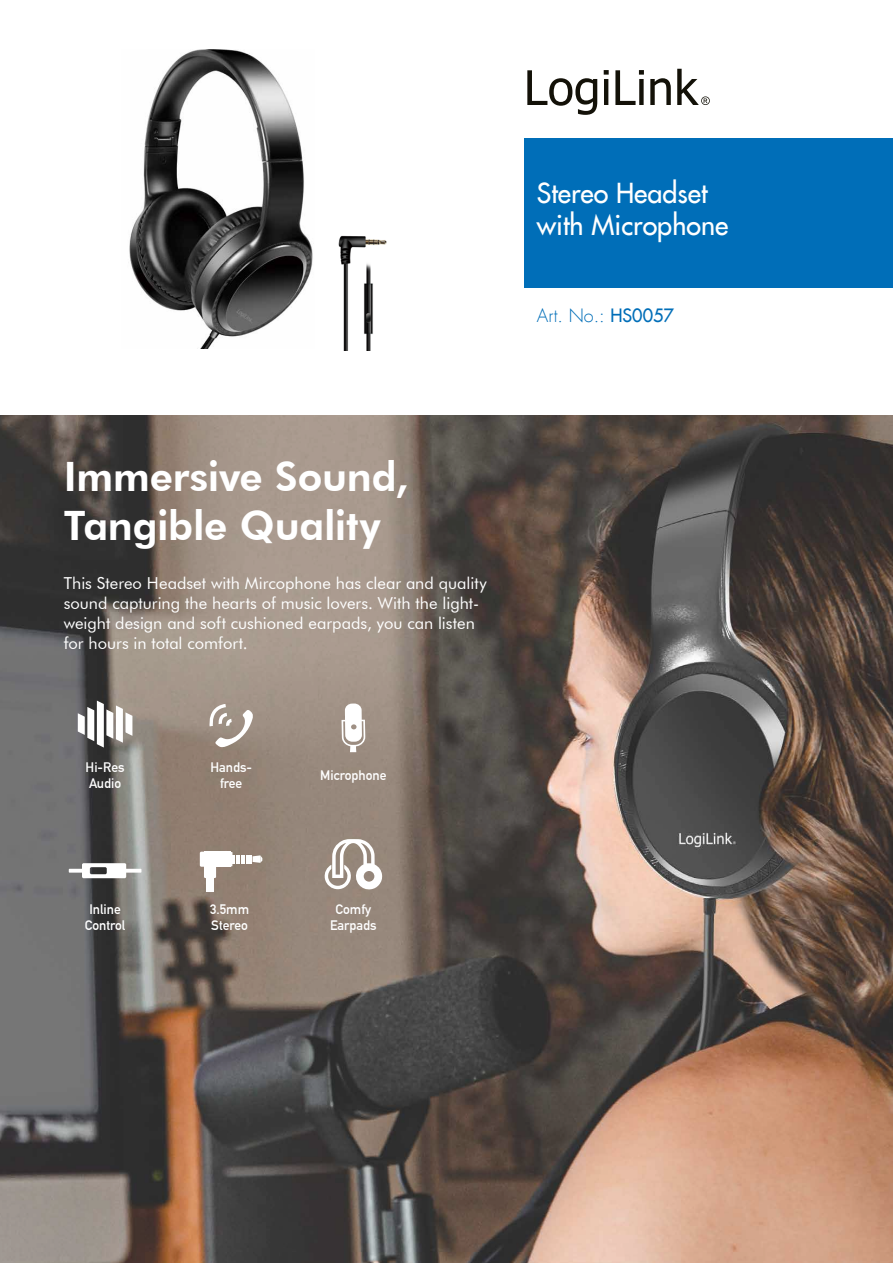
<style>
.page{position:relative;width:893px;height:1263px;background:#fff}
.page>*{position:absolute;margin:0;border:0;box-sizing:border-box;transform-origin:0 0}
.t1{font:800 40.5px/48.6px "Futura BT";letter-spacing:-.005em;color:#fff}
.t2{font:27px/31.8px "Futura LT";color:#fff}
.t3{font:300 18px "Futura LT";color:#006eb8}
.t4{font:16.5px/19.8px "Futura BT";color:#fff}
.t5{font:700 13.5px/16.2px "DIN Alternate";color:#fff;text-align:center}
.s1{font-weight:400}
</style>
<div class="page">
<svg style="left:527px;top:69px;width:183px;height:46px"></svg>
<img style="left:129px;top:50px;width:184px;height:299px">
<img style="left:338px;top:235px;width:49px;height:115px">
<div style="left:524px;top:138px;width:369px;height:150px;background:#006eb8"></div>
<img style="left:0;top:415px;width:893px;height:848px">
<svg style="left:78px;top:701px;width:54px;height:46px"></svg>
<svg style="left:208px;top:704px;width:46px;height:43px"></svg>
<svg style="left:341px;top:703px;width:24px;height:49px"></svg>
<svg style="left:324px;top:839px;width:58px;height:51px"></svg>
<div style="left:246px;top:855px;width:5px;height:8px;background:#fff"></div>
<svg style="left:253px;top:855px;width:9px;height:8px"></svg>
<div style="left:204px;top:852px;width:26px;height:15px;background:#fff"></div>
<svg style="left:200px;top:852px;width:16px;height:26px"></svg>
<div style="left:206px;top:878px;width:8px;height:13px;background:#fff"></div>
<svg style="left:230px;top:852px;width:15px;height:15px"></svg>
<svg style="left:69px;top:863px;width:72px;height:15px"></svg>
<h2 class="t2" style="left:537px;top:177px;width:193px">Stereo Headset with Microphone</h2>
<p class="t3" style="left:537px;top:305px;width:139px">Art. No.: <span class="s1">HS0057</span></p>
<h1 class="t1" style="left:64px;top:452px;width:346px">Immersive Sound,<br>Tangible Quality</h1>
<p class="t4" style="left:64px;top:573px;width:424px">This Stereo Headset with Mircophone has clear and quality sound capturing the hearts of music lovers. With the light&shy;weight design and soft cushioned earpads, you can listen for hours in total comfort.</p>
<p class="t5" style="left:86px;top:758px;width:40px;text-align:left">Hi-Res<br>Audio</p>
<p class="t5" style="left:210px;top:758px;width:43px">Hands&shy;free</p>
<p class="t5" style="left:320px;top:766px;width:68px">Microphone</p>
<p class="t5" style="left:85px;top:900px;width:42px">Inline<br>Control</p>
<p class="t5" style="left:210px;top:900px;width:41px;text-align:left">3.5mm<br>Stereo</p>
<p class="t5" style="left:330px;top:900px;width:48px">Comfy<br>Earpads</p>
</div>
